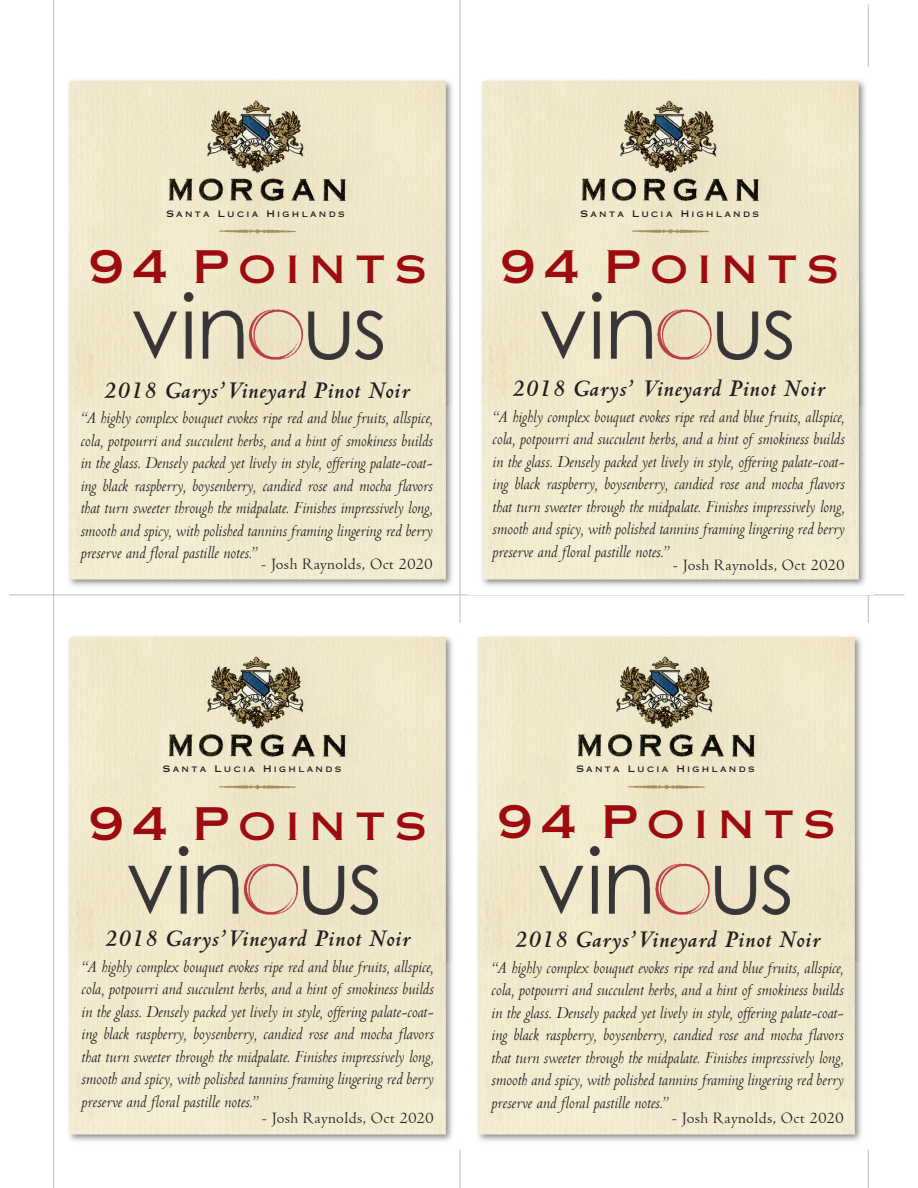
<style>
.page{position:relative;width:918px;height:1188px;background:#fff}
.page>*{position:absolute;margin:0;border:0;box-sizing:border-box;transform-origin:0 0}
.t1{font:45px "Copperplate Gothic Std 31 AB";letter-spacing:.2em;color:#9e0b0f}
.t2{font:italic 700 25.5px "Centaur";letter-spacing:.025em;color:#231f20}
.t3{font:18px/22.5px "Centaur MT Italic";color:#231f20;text-align:justify}
.t4{font:16.5px "Centaur";letter-spacing:.025em;color:#231f20}
.t5{font:9px "Copperplate Gothic Std 31 AB";letter-spacing:.26em;color:#231f20}
</style>
<div class="page">
<img style="left:68px;top:68px;width:392px;height:526px">
<img style="left:133px;top:292px;width:250px;height:68px">
<hr style="left:53px;top:0;width:1px;height:1188px;background:#bcbec0">
<hr style="left:868px;top:4px;width:1px;height:1184px;background:#bcbec0">
<hr style="left:9px;top:595px;width:895px;height:1px;background:#bcbec0">
<hr style="left:460px;top:0;width:1px;height:1188px;background:#bcbec0">
<img style="left:481px;top:68px;width:388px;height:526px">
<img style="left:68px;top:635px;width:385px;height:506px">
<img style="left:477px;top:623px;width:392px;height:527px">
<img style="left:542px;top:292px;width:249px;height:68px">
<img style="left:128px;top:847px;width:250px;height:67px">
<img style="left:540px;top:847px;width:249px;height:67px">
<p class="t5" style="left:166px;top:208px;width:180px">Santa Lucia Highlands</p>
<p class="t5" style="left:581px;top:208px;width:180px">Santa Lucia Highlands</p>
<h1 class="t1" style="left:89px;top:240px;width:340px">94 Points</h1>
<h2 class="t2" style="left:103px;top:374px;width:308px">2018 Garys’ Vineyard Pinot Noir</h2>
<p class="t3" style="left:80px;top:406px;width:354px">“A highly complex bouquet evokes ripe red and blue fruits, allspice, cola, potpourri and succulent herbs, and a hint of smokiness builds in the glass. Densely packed yet lively in style, offering palate-coat&shy;ing black raspberry, boysenberry, candied rose and mocha flavors that turn sweeter through the midpalate. Finishes impressively long, smooth and spicy, with polished tannins framing lingering red berry preserve and floral pastille notes.”</p>
<p class="t4" style="left:261px;top:554px;width:173px">- Josh Raynolds, Oct 2020</p>
<h1 class="t1" style="left:501px;top:240px;width:340px">94 Points</h1>
<h2 class="t2" style="left:512px;top:373px;width:315px">2018 Garys’ Vineyard Pinot Noir</h2>
<p class="t3" style="left:492px;top:405px;width:354px">“A highly complex bouquet evokes ripe red and blue fruits, allspice, cola, potpourri and succulent herbs, and a hint of smokiness builds in the glass. Densely packed yet lively in style, offering palate-coat&shy;ing black raspberry, boysenberry, candied rose and mocha flavors that turn sweeter through the midpalate. Finishes impressively long, smooth and spicy, with polished tannins framing lingering red berry preserve and floral pastille notes.”</p>
<p class="t4" style="left:673px;top:555px;width:173px">- Josh Raynolds, Oct 2020</p>
<p class="t5" style="left:163px;top:764px;width:180px">Santa Lucia Highlands</p>
<p class="t5" style="left:576px;top:764px;width:180px">Santa Lucia Highlands</p>
<h1 class="t1" style="left:89px;top:797px;width:340px">94 Points</h1>
<h1 class="t1" style="left:497px;top:795px;width:340px">94 Points</h1>
<h2 class="t2" style="left:104px;top:923px;width:308px">2018 Garys’ Vineyard Pinot Noir</h2>
<p class="t3" style="left:81px;top:955px;width:354px">“A highly complex bouquet evokes ripe red and blue fruits, allspice, cola, potpourri and succulent herbs, and a hint of smokiness builds in the glass. Densely packed yet lively in style, offering palate-coat&shy;ing black raspberry, boysenberry, candied rose and mocha flavors that turn sweeter through the midpalate. Finishes impressively long, smooth and spicy, with polished tannins framing lingering red berry preserve and floral pastille notes.”</p>
<p class="t4" style="left:262px;top:1108px;width:173px">- Josh Raynolds, Oct 2020</p>
<h2 class="t2" style="left:514px;top:924px;width:308px">2018 Garys’ Vineyard Pinot Noir</h2>
<p class="t3" style="left:491px;top:956px;width:354px">“A highly complex bouquet evokes ripe red and blue fruits, allspice, cola, potpourri and succulent herbs, and a hint of smokiness builds in the glass. Densely packed yet lively in style, offering palate-coat&shy;ing black raspberry, boysenberry, candied rose and mocha flavors that turn sweeter through the midpalate. Finishes impressively long, smooth and spicy, with polished tannins framing lingering red berry preserve and floral pastille notes.”</p>
<p class="t4" style="left:672px;top:1108px;width:173px">- Josh Raynolds, Oct 2020</p>
</div>
